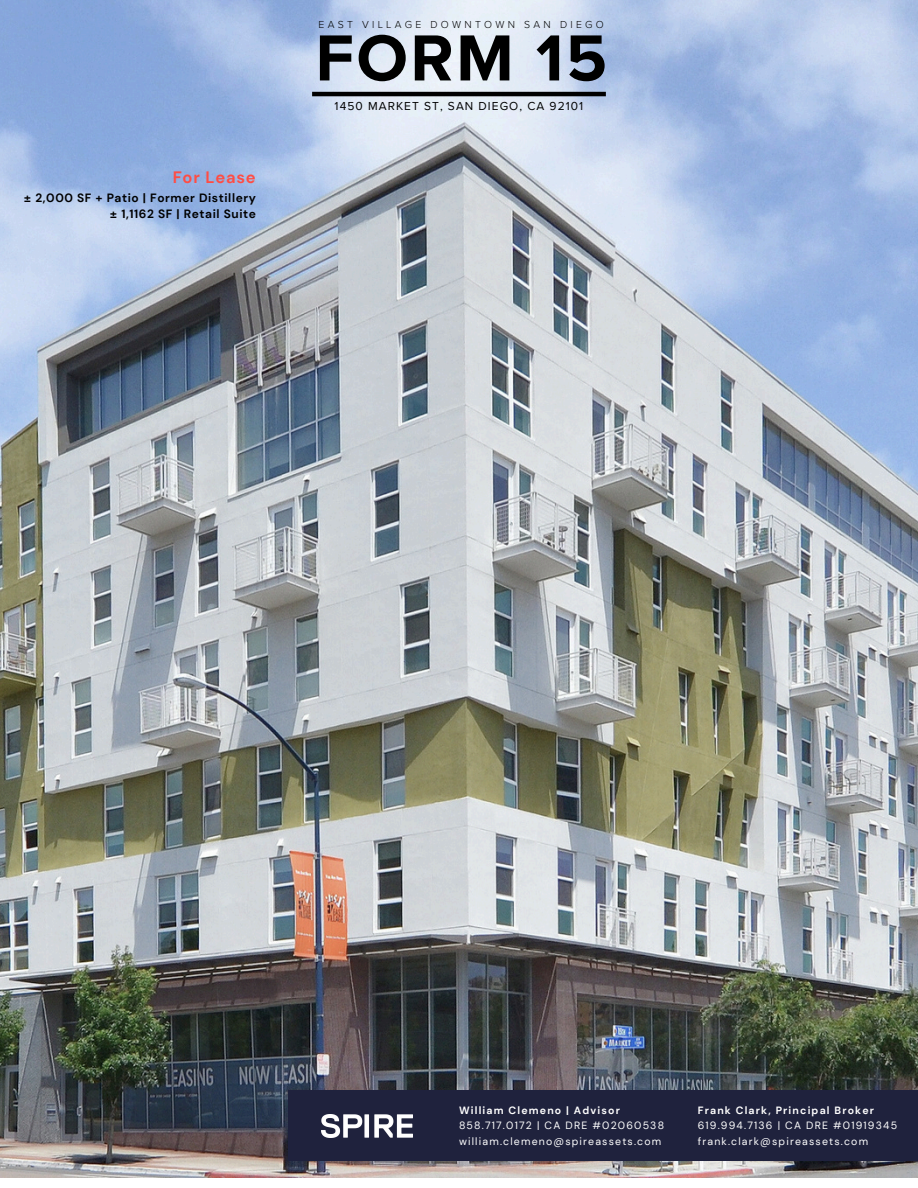
<style>
.page{position:relative;width:918px;height:1188px;background:#fff}
.page>*{position:absolute;margin:0;border:0;box-sizing:border-box;transform-origin:0 0}
.t1{font:700 67.5px "Proxima Nova";letter-spacing:.035em;color:#000}
.t2{font:700 16.5px "DM Sans";letter-spacing:.05em;color:#ff4d44}
.t3{font:700 12px/16px "DM Sans";letter-spacing:.05em;color:#000;text-align:right}
.t4{font:12px "Proxima Nova";letter-spacing:.09em;color:#000}
.t5{font:10.5px "DM Sans";letter-spacing:.11em;color:#fff}
.t6{font:700 10.5px "DM Sans";letter-spacing:.11em;color:#fff}
.t7{font:300 10.5px "Proxima Nova";letter-spacing:.31em;color:#000}
</style>
<div class="page">
<img style="left:0;top:0;width:918px;height:1178px">
<div style="left:288px;top:1090px;width:630px;height:71px;background:#1f223d"></div>
<img style="left:321px;top:1114px;width:91px;height:24px">
<hr style="left:312px;top:92px;width:294px;height:4px;background:#000">
<h2 class="t2" style="left:173px;top:167px;width:85px">For Lease</h2>
<p class="t3" style="left:24px;top:190px;width:234px">± 2,000 SF + Patio | Former Distillery ± 1,1162 SF | Retail Suite</p>
<p class="t7" style="left:319px;top:19px;width:287px">EAST VILLAGE DOWNTOWN SAN DIEGO</p>
<h1 class="t1" style="left:315px;top:18px;width:293px">FORM 15</h1>
<h2 class="t4" style="left:335px;top:99px;width:250px">1450 MARKET ST, SAN DIEGO, CA 92101</h2>
<p class="t6" style="left:459px;top:1103px;width:162px">William Clemeno | Advisor</p>
<p class="t5" style="left:459px;top:1119px;width:207px">858.717.0172 | CA DRE #02060538</p>
<p class="t5" style="left:459px;top:1135px;width:204px">william.clemeno@spireassets.com</p>
<p class="t6" style="left:698px;top:1103px;width:178px">Frank Clark, Principal Broker</p>
<p class="t5" style="left:698px;top:1119px;width:201px">619.994.7136 | CA DRE #01919345</p>
<p class="t5" style="left:698px;top:1135px;width:172px">frank.clark@spireassets.com</p>
</div>
